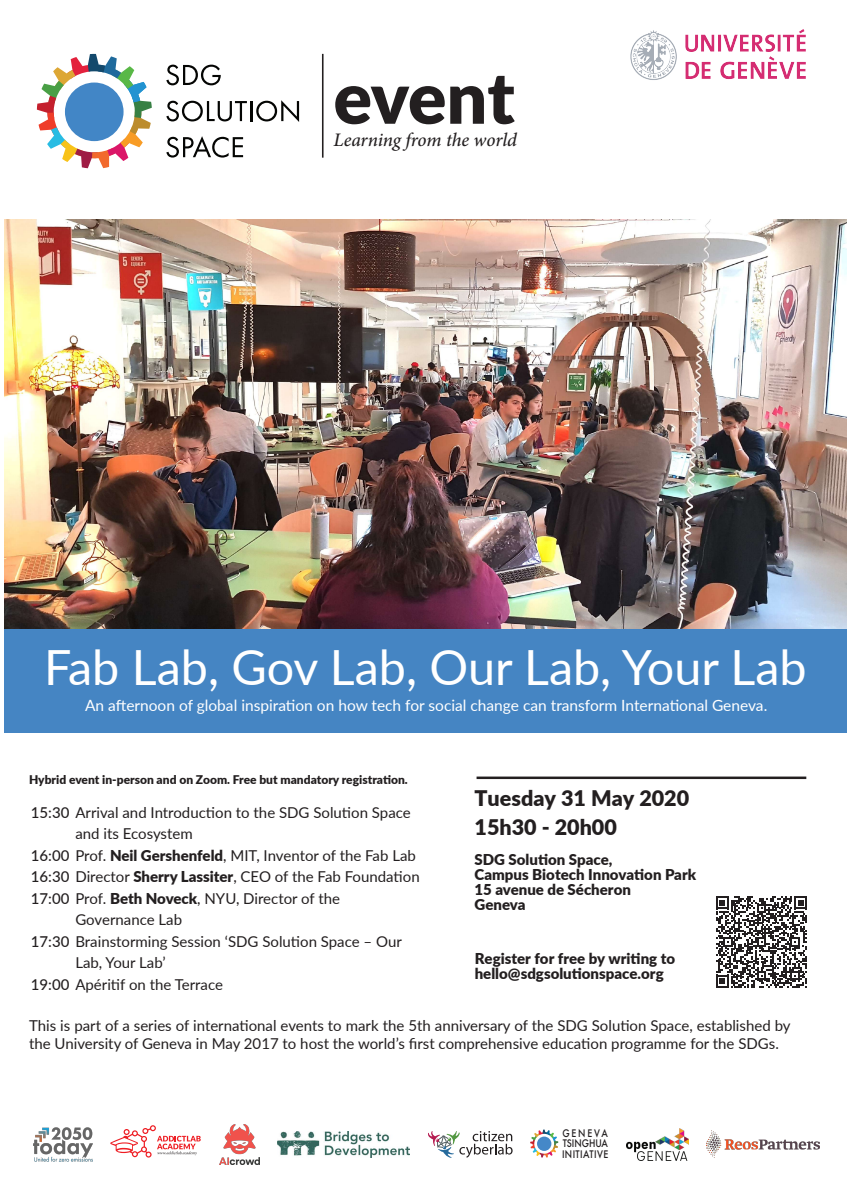
<style>
.page{position:relative;width:851px;height:1201px;background:#fff}
.page>*{position:absolute;margin:0;border:0;box-sizing:border-box;transform-origin:0 0}
.t1{font:900 71.55px "Lato";letter-spacing:-.01em;color:#231f20}
.t2{font:48.5px "Lato";color:#fff}
.t3{font:900 21.5px/29px "Lato";color:#231f20}
.t4{font:italic 500 19.15px "Minion Pro";letter-spacing:-.005em;color:#231f20}
.t5{font:15.5px "Lato";color:#fff}
.t6{font:15px/18px "Lato";color:#231f20}
.t7{font:900 15px/15px "Lato";color:#231f20}
.t8{font:900 12px "Lato";color:#231f20}
.t9{font:500 10.15px/10.2px "Futura";letter-spacing:.045em;color:#231f20;text-align:justify;scale:.86 1}
.s1{font-weight:500}
.s2{font-weight:900}
</style>
<div class="page">
<img style="left:630px;top:29px;width:176px;height:51px">
<hr style="left:476px;top:776px;width:330px;height:3px;background:#231f20">
<svg style="left:166px;top:65px;width:55px;height:20px"></svg>
<svg style="left:166px;top:101px;width:81px;height:20px"></svg>
<hr style="left:250px;top:101px;width:2px;height:20px;background:#040503">
<svg style="left:256px;top:100px;width:43px;height:22px"></svg>
<svg style="left:166px;top:136px;width:77px;height:22px"></svg>
<svg style="left:37px;top:54px;width:115px;height:114px"></svg>
<div style="left:65px;top:83px;width:58px;height:58px;background:#4286c6;border-radius:50%"></div>
<hr style="left:322px;top:54px;width:1px;height:104px;background:#231f20">
<svg style="left:716px;top:896px;width:91px;height:91px"></svg>
<img style="left:33px;top:1127px;width:60px;height:35px">
<svg style="left:110px;top:1125px;width:91px;height:32px"></svg>
<img style="left:220px;top:1124px;width:39px;height:40px">
<img style="left:277px;top:1131px;width:132px;height:26px">
<svg style="left:428px;top:1131px;width:84px;height:26px"></svg>
<svg style="left:530px;top:1129px;width:28px;height:28px"></svg>
<svg style="left:534px;top:1133px;width:20px;height:20px"></svg>
<div style="left:537px;top:1136px;width:14px;height:14px;background:#4588c8;border-radius:50%"></div>
<img style="left:706px;top:1130px;width:113px;height:27px">
<img style="left:626px;top:1128px;width:62px;height:32px">
<img style="left:4px;top:219px;width:842px;height:409px">
<div style="left:4px;top:629px;width:842px;height:103px;background:#4585c3"></div>
<h1 class="t1" style="left:333px;top:44px;width:183px">event</h1>
<p class="t4" style="left:333px;top:126px;width:185px">Learning from the world</p>
<h2 class="t2" style="left:44px;top:632px;width:763px">Fab Lab, Gov Lab, Our Lab, Your Lab</h2>
<p class="t5" style="left:85px;top:694px;width:683px">An afternoon of global inspiration on how tech for social change can transform International Geneva.</p>
<p class="t8" style="left:29px;top:770px;width:380px">Hybrid event in-person and on Zoom. Free but mandatory registration.</p>
<p class="t6" style="left:31px;top:802px;width:381px"><span class="s1">15:30</span> Arrival and Introduction to the SDG Solution Space</p>
<p class="t6" style="left:75px;top:824px;width:119px">and its Ecosystem</p>
<p class="t6" style="left:31px;top:845px;width:386px"><span class="s1">16:00</span> Prof. <span class="s2">Neil Gershenfeld</span>, MIT, Inventor of the Fab Lab</p>
<p class="t6" style="left:31px;top:867px;width:390px"><span class="s1">16:30</span> Director <span class="s2">Sherry Lassiter</span>, CEO of the Fab Foundation</p>
<p class="t6" style="left:31px;top:888px;width:311px"><span class="s1">17:00</span> Prof. <span class="s2">Beth Noveck</span>, NYU, Director of the</p>
<p class="t6" style="left:75px;top:910px;width:108px">Governance Lab</p>
<p class="t6" style="left:31px;top:931px;width:372px"><span class="s1">17:30</span> Brainstorming Session ‘SDG Solution Space – Our</p>
<p class="t6" style="left:75px;top:953px;width:92px">Lab, Your Lab’</p>
<p class="t6" style="left:31px;top:974px;width:193px"><span class="s1">19:00</span> Apéritif on the Terrace</p>
<h3 class="t3" style="left:474px;top:783px;width:216px">Tuesday 31 May 2020<br>15h30 - 20h00</h3>
<p class="t7" style="left:474px;top:851px;width:223px">SDG Solution Space,<br>Campus Biotech Innovation Park<br>15 avenue de Sécheron<br>Geneva</p>
<p class="t7" style="left:474px;top:950px;width:202px">Register for free by writing to hello@sdgsolutionspace.org</p>
<p class="t6" style="left:29px;top:1015px;width:763px">This is part of a series of international events to mark the 5th anniversary of the SDG Solution Space, established by the University of Geneva in May 2017 to host the world’s first comprehensive education programme for the SDGs.</p>
<p class="t9" style="left:562px;top:1128px;width:55px">GENEVA TSINGHUA INITIATIVE</p>
</div>
